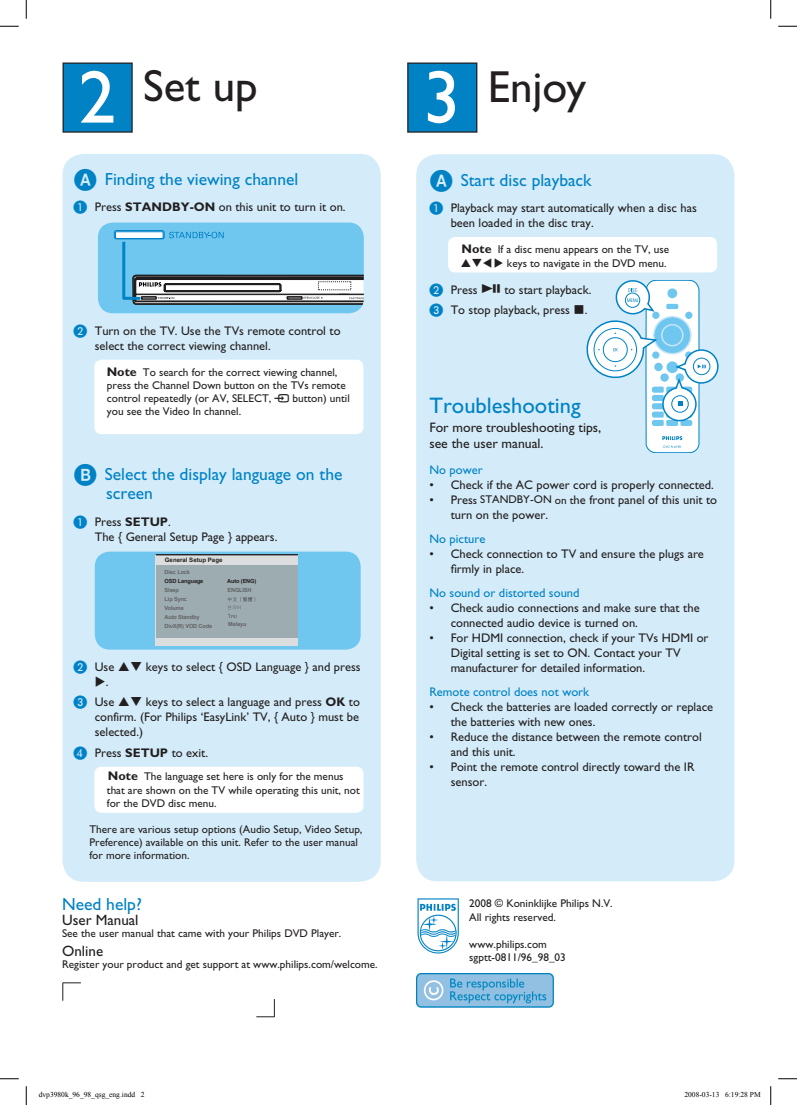
<style>
.page{position:relative;width:797px;height:1105px;background:#fff}
.page>*{position:absolute;margin:0;border:0;box-sizing:border-box;transform-origin:0 0}
.t1{font:75px "Gill Sans Std";color:#fff}
.t2{font:45px "Gill Sans Std";color:#231f20}
.Heading_1{font:22.5px "Gill Sans Std";color:#0082c5}
.heading-3{font:17.5px/18.8px "Gill Sans Std";color:#0082c5}
.Heading_2{font:17.5px "Gill Sans Std";color:#0082c5}
.body-2{font:17.5px "Gill Sans Std";color:#0082c5}
.Body_12pt{font:15px "Gill Sans Std";color:#231f20}
.t3{font:13.75px/16.5px "Gill Sans Std";color:#231f20}
.Troubleshooting{font:12.5px/15px "Gill Sans Std";color:#231f20}
.Bullet{font:12.5px/15px "Gill Sans Std";color:#231f20}
.Troubleshoot_Heading{font:12.5px "Gill Sans Std";color:#0082c5}
.Body{font:11.25px/13.1px "Gill Sans Std";color:#231f20}
.Body_9pt{font:11.25px "Gill Sans Std";color:#231f20}
.t4{font:7.5px "Times New Roman";color:#000}
.t5{font:700 6.12px "Arial";color:#231f20}
.t6{font:700 5.62px/8.9px "Arial";letter-spacing:-.025em;color:#636366}
.t7{font:700 5.62px/8.9px "Arial";letter-spacing:-.025em;color:#231f20}
.s1{font-family:"Sony PS Circled Nega";font-size:22.5px}
.s2{font-family:"Philips Pi Roman";font-size:13.75px;color:#0082c5}
.s3{font-weight:700}
.s4{font-weight:700;font-size:12.5px}
.s5{font-family:"Philips Pi Roman";font-size:13.75px;color:#0082c8}
.s6{color:#636366}
.s7{font-family:"Sony PS Common"}
.s8{font-size:11.25px}
</style>
<div class="page">
<div style="left:408px;top:63px;width:69px;height:69px;background:#0082c5"></div>
<div style="left:407px;top:62px;width:70px;height:71px;border:1px solid #231f20"></div>
<div style="left:63px;top:63px;width:69px;height:69px;background:#0082c5"></div>
<div style="left:62px;top:62px;width:71px;height:71px;border:1px solid #231f20"></div>
<div style="left:62px;top:154px;width:319px;height:728px;background:#d4ecf9;border-radius:21px"></div>
<div style="left:98px;top:223px;width:266px;height:90px;background:#6fc6ef;border-radius:15px"></div>
<svg style="left:114px;top:223px;width:250px;height:81px"></svg>
<div style="left:94px;top:360px;width:269px;height:74px;background:#fff;border-radius:7px"></div>
<div style="left:95px;top:552px;width:266px;height:98px;background:#6fc6ef;border-radius:15px"></div>
<div style="left:156px;top:555px;width:142px;height:91px;background:#dcdddf"></div>
<div style="left:156px;top:565px;width:141px;height:72px;background:#9dacb1"></div>
<hr style="left:156px;top:554px;width:142px;height:1px;background:#231f20">
<svg style="left:228px;top:597px;width:27px;height:21px"></svg>
<div style="left:94px;top:767px;width:269px;height:46px;background:#fff;border-radius:7px"></div>
<div style="left:416px;top:154px;width:318px;height:727px;background:#d4ecf9;border-radius:21px"></div>
<div style="left:448px;top:237px;width:269px;height:35px;background:#fff;border-radius:7px"></div>
<img style="left:416px;top:974px;width:137px;height:33px">
<svg style="left:62px;top:982px;width:19px;height:19px"></svg>
<svg style="left:256px;top:999px;width:19px;height:18px"></svg>
<svg style="left:417px;top:898px;width:42px;height:55px"></svg>
<svg style="left:586px;top:280px;width:132px;height:173px"></svg>
<svg style="left:0;top:25px;width:19px;height:2px"></svg>
<svg style="left:778px;top:25px;width:19px;height:2px"></svg>
<svg style="left:0;top:1078px;width:19px;height:1px"></svg>
<svg style="left:778px;top:1078px;width:19px;height:1px"></svg>
<svg style="left:25px;top:0;width:2px;height:19px"></svg>
<svg style="left:25px;top:1086px;width:2px;height:19px"></svg>
<svg style="left:770px;top:0;width:1px;height:19px"></svg>
<svg style="left:770px;top:1086px;width:1px;height:19px"></svg>
<p class="t1" style="left:78px;top:54px;width:39px">2</p>
<p class="t2" style="left:143px;top:60px;width:116px">Set up</p>
<p class="heading-3" style="left:73px;top:170px;width:226px"><span class="s1">A</span> Finding the viewing channel</p>
<p class="Bullet" style="left:73px;top:199px;width:274px"><span class="s2">A</span> Press <span class="s3">STANDBY-ON</span> on this unit to turn it on.</p>
<p class="Bullet" style="left:95px;top:323px;width:247px;text-indent:-21px"><span class="s2">B</span> Turn on the TV. Use the TVs remote control to select the correct viewing channel.</p>
<p class="Body" style="left:107px;top:365px;width:240px"><span class="s4">Note</span> To search for the correct viewing channel, press the Channel Down button on the TVs remote control repeatedly (or AV, SELECT,</p>
<p class="Body" style="left:292px;top:392px;width:59px">button) until</p>
<p class="Body" style="left:107px;top:405px;width:136px">you see the Video In channel.</p>
<p class="heading-3" style="left:106px;top:465px;width:238px;text-indent:-32px"><span class="s1">B</span> Select the display language on the screen</p>
<p class="Bullet" style="left:95px;top:514px;width:184px;text-indent:-21px"><span class="s5">A</span> Press <span class="s3">SETUP</span>.<br>The { General Setup Page } appears.</p>
<p class="t7" style="left:165px;top:568px;width:40px"><span class="s6">Disc Lock<br></span>OSD Language</p>
<p class="t7" style="left:227px;top:577px;width:31px">Auto (ENG)</p>
<p class="t6" style="left:165px;top:586px;width:16px">Sleep</p>
<p class="t6" style="left:227px;top:586px;width:26px">ENGLISH</p>
<p class="t6" style="left:165px;top:595px;width:49px">Lip Sync<br>Volume<br>Auto Standby<br>DivX(R) VOD Code</p>
<p class="t5" style="left:165px;top:556px;width:59px">General Setup Page</p>
<p class="t6" style="left:228px;top:620px;width:20px">Melayu</p>
<p class="Bullet" style="left:73px;top:659px;width:42px"><span class="s5">B</span> Use</p>
<p class="Bullet" style="left:130px;top:659px;width:232px">❑ keys to select { OSD Language } and press</p>
<p class="Bullet" style="left:95px;top:674px;width:15px">◆.</p>
<p class="Bullet" style="left:73px;top:695px;width:42px"><span class="s5">C</span> Use</p>
<p class="Bullet" style="left:95px;top:695px;width:267px;text-align:justify;text-indent:35px">❑ keys to select a language and press <span class="s3">OK</span> to confirm. (For Philips ‘EasyLink’ TV, { Auto } must be selected.)</p>
<p class="Bullet" style="left:73px;top:745px;width:136px"><span class="s5">D</span> Press <span class="s3">SETUP</span> to exit.</p>
<p class="Body" style="left:107px;top:770px;width:254px;line-height:13.5px"><span class="s4">Note</span> The language set here is only for the menus that are shown on the TV while operating this unit, not for the DVD disc menu.</p>
<p class="Body" style="left:89px;top:823px;width:274px">There are various setup options (Audio Setup, Video Setup,<br>Preference) available on this unit. Refer to the user manual for more information.</p>
<p class="body-2" style="left:62px;top:894px;width:81px">Need help?</p>
<p class="Body_12pt" style="left:62px;top:911px;width:78px">User Manual</p>
<p class="Body_9pt" style="left:62px;top:927px;width:281px">See the user manual that came with your Philips DVD Player.</p>
<p class="Body_12pt" style="left:62px;top:942px;width:43px">Online</p>
<p class="Body_9pt" style="left:62px;top:958px;width:317px">Register your product and get support at www.philips.com/welcome.</p>
<p class="t1" style="left:423px;top:54px;width:39px">3</p>
<p class="t2" style="left:487px;top:61px;width:100px">Enjoy</p>
<p class="Heading_2" style="left:429px;top:170px;width:164px"><span class="s1">A</span> Start disc playback</p>
<p class="Bullet" style="left:450px;top:200px;width:248px;text-indent:-21px"><span class="s2">A</span> Playback may start automatically when a disc has been loaded in the disc tray.</p>
<p class="Body" style="left:461px;top:243px;width:209px"><span class="s4">Note</span> If a disc menu appears on the TV, use</p>
<p class="Body" style="left:471px;top:256px;width:196px">❑▼◆ keys to navigate in the DVD menu.</p>
<p class="Bullet" style="left:429px;top:282px;width:163px"><span class="s2">B</span> Press <span class="s7">u</span> to start playback.</p>
<p class="Bullet" style="left:429px;top:302px;width:160px"><span class="s2">C</span> To stop playback, press ■.</p>
<p class="Heading_1" style="left:429px;top:392px;width:153px">Troubleshooting</p>
<p class="t3" style="left:429px;top:419px;width:173px">For more troubleshooting tips, see the user manual.</p>
<p class="Troubleshoot_Heading" style="left:429px;top:463px;width:55px">No power</p>
<p class="Troubleshooting" style="left:429px;top:477px;width:286px">• Check if the AC power cord is properly connected.</p>
<p class="Troubleshooting" style="left:450px;top:492px;width:268px;text-indent:-21px">• Pres<span class="s8">s STANDBY-ON on t</span>he front panel of this unit to turn on the power.</p>
<p class="Troubleshoot_Heading" style="left:429px;top:532px;width:57px">No picture</p>
<p class="Troubleshooting" style="left:450px;top:546px;width:255px;text-indent:-21px">• Check connection to TV and ensure the plugs are firmly in place.</p>
<p class="Troubleshoot_Heading" style="left:429px;top:586px;width:152px">No sound or distorted sound</p>
<p class="Troubleshooting" style="left:450px;top:600px;width:250px;text-indent:-21px">• Check audio connections and make sure that the connected audio device is turned on.</p>
<p class="Troubleshooting" style="left:450px;top:630px;width:259px;text-indent:-21px">• For HDMI connection, check if your TVs HDMI or<br>Digital setting is set to ON. Contact your TV manufacturer for detailed information.</p>
<p class="Troubleshoot_Heading" style="left:429px;top:685px;width:161px">Remote control does not work</p>
<p class="Troubleshooting" style="left:450px;top:699px;width:264px;text-indent:-21px">• Check the batteries are loaded correctly or replace the batteries with new ones.</p>
<p class="Troubleshooting" style="left:450px;top:729px;width:253px;text-indent:-21px">• Reduce the distance between the remote control and this unit.</p>
<p class="Troubleshooting" style="left:450px;top:759px;width:245px;text-indent:-21px">• Point the remote control directly toward the IR sensor.</p>
<p class="Body" style="left:469px;top:897px;width:145px">2008 © Koninklijke Philips N.V.</p>
<p class="Body" style="left:469px;top:910px;width:88px">All rights reserved.</p>
<p class="Body" style="left:469px;top:937px;width:79px">www.philips.com</p>
<p class="Body" style="left:469px;top:951px;width:98px">sgptt-0811/96_98_03</p>
<p class="t4" style="left:39px;top:1090px;width:107px">dvp3980k_96_98_qsg_eng.indd 2</p>
<p class="t4" style="left:684px;top:1090px;width:78px">2008-03-13 6:19:28 PM</p>
</div>
